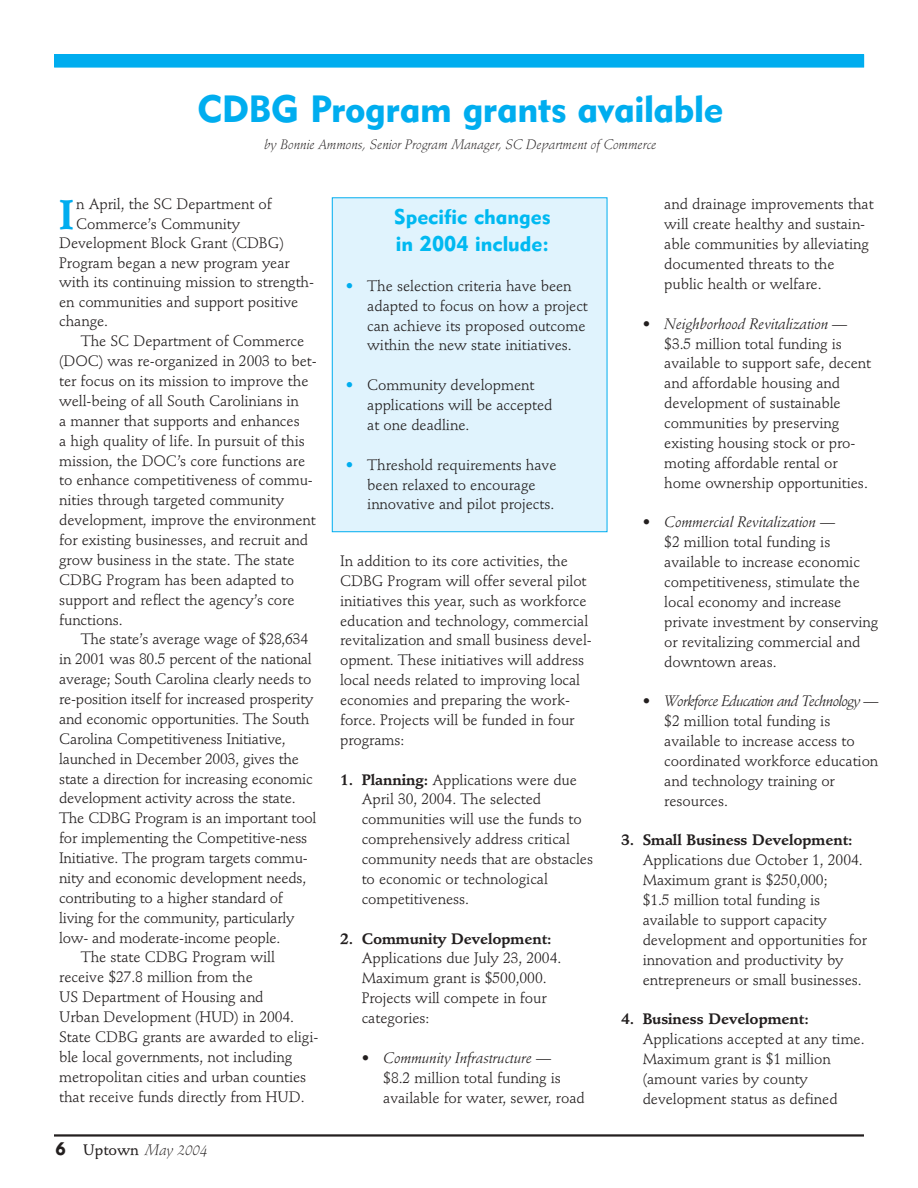
<style>
.page{position:relative;width:918px;height:1188px;background:#fff}
.page>*{position:absolute;margin:0;border:0;box-sizing:border-box;transform-origin:0 0}
.t1{font:700 40.8px "Stempel Schneidler";color:#00adef}
.t2{font:37.5px "Geometric 415 BT Black A";letter-spacing:-.01em;color:#00adef}
.t3{font:21px/27px "Geometric 415 BT Black A";color:#00b9f1}
.t4{font:15px/20px "Stempel Schneidler";letter-spacing:-.005em;color:#231f1f}
.t5{font:700 15px "Stempel Schneidler";letter-spacing:-.005em;color:#231f1f}
.t6{font:italic 300 15px "Stempel Schneidler";color:#231f1f}
.t7{font:italic 300 13.5px "Stempel Schneidler";color:#231f1f}
.s1{font-family:"Geometric 415 BT Black A";font-weight:400;font-style:normal;font-size:18px}
.s2{font-weight:500;font-style:normal}
.s3{font-family:"VAG Rounded";font-weight:100;color:#00adef}
.s4{font-weight:700}
.s5{font-style:italic}
</style>
<div class="page">
<hr style="left:54px;top:1134px;width:810px;height:3px;background:#231f1f">
<div style="left:54px;top:54px;width:810px;height:13px;background:#00adef"></div>
<div style="left:332px;top:198px;width:275px;height:334px;background:#e0f3fd"></div>
<div style="left:332px;top:197px;width:275px;height:335px;border:1px solid #00adef"></div>
<h2 class="t2" style="left:198px;top:96px;width:527px">CDBG Program grants available</h2>
<p class="t7" style="left:264px;top:139px;width:394px">by Bonnie Ammons, Senior Program Manager, SC Department of Commerce</p>
<h1 class="t1" style="left:59px;top:198px;width:16px">I</h1>
<p class="t4" style="left:76px;top:196px;width:197px">n April, the SC Department of</p>
<p class="t4" style="left:76px;top:215px;width:165px">Commerce’s Community</p>
<p class="t4" style="left:59px;top:235px;width:226px">Development Block Grant (CDBG)</p>
<p class="t4" style="left:59px;top:254px;width:232px">Program began a new program year</p>
<p class="t4" style="left:59px;top:274px;width:257px">with its continuing mission to strength-</p>
<p class="t4" style="left:59px;top:293px;width:241px">en communities and support positive</p>
<p class="t4" style="left:59px;top:313px;width:50px">change.</p>
<p class="t4" style="left:81px;top:333px;width:225px">The SC Department of Commerce</p>
<p class="t4" style="left:59px;top:353px;width:259px">(DOC) was re-organized in 2003 to bet-</p>
<p class="t4" style="left:59px;top:372px;width:251px">ter focus on its mission to improve the</p>
<p class="t4" style="left:59px;top:392px;width:241px">well-being of all South Carolinians in</p>
<p class="t4" style="left:59px;top:412px;width:242px">a manner that supports and enhances</p>
<p class="t4" style="left:59px;top:432px;width:247px">a high quality of life. In pursuit of this</p>
<p class="t4" style="left:59px;top:452px;width:248px">mission, the DOC’s core functions are</p>
<p class="t4" style="left:59px;top:472px;width:255px">to enhance competitiveness of commu-</p>
<p class="t4" style="left:59px;top:492px;width:227px">nities through targeted community</p>
<p class="t4" style="left:59px;top:512px;width:258px">development, improve the environment</p>
<p class="t4" style="left:59px;top:531px;width:250px">for existing businesses, and recruit and</p>
<p class="t4" style="left:59px;top:551px;width:237px">grow business in the state. The state</p>
<p class="t4" style="left:59px;top:571px;width:237px">CDBG Program has been adapted to</p>
<p class="t4" style="left:59px;top:591px;width:237px">support and reflect the agency’s core</p>
<p class="t4" style="left:59px;top:611px;width:65px">functions.</p>
<p class="t4" style="left:81px;top:631px;width:229px">The state’s average wage of $28,634</p>
<p class="t4" style="left:59px;top:651px;width:254px">in 2001 was 80.5 percent of the national</p>
<p class="t4" style="left:59px;top:671px;width:254px">average; South Carolina clearly needs to</p>
<p class="t4" style="left:59px;top:690px;width:256px">re-position itself for increased prosperity</p>
<p class="t4" style="left:59px;top:710px;width:252px">and economic opportunities. The South</p>
<p class="t4" style="left:59px;top:730px;width:228px">Carolina Competitiveness Initiative,</p>
<p class="t4" style="left:59px;top:750px;width:241px">launched in December 2003, gives the</p>
<p class="t4" style="left:59px;top:770px;width:255px">state a direction for increasing economic</p>
<p class="t4" style="left:59px;top:790px;width:238px">development activity across the state.</p>
<p class="t4" style="left:59px;top:810px;width:259px">The CDBG Program is an important tool</p>
<p class="t4" style="left:59px;top:830px;width:250px">for implementing the Competitive-ness</p>
<p class="t4" style="left:59px;top:849px;width:250px">Initiative. The program targets commu-</p>
<p class="t4" style="left:59px;top:869px;width:249px">nity and economic development needs,</p>
<p class="t4" style="left:59px;top:889px;width:225px">contributing to a higher standard of</p>
<p class="t4" style="left:59px;top:909px;width:237px">living for the community, particularly</p>
<p class="t4" style="left:59px;top:929px;width:223px">low- and moderate-income people.</p>
<p class="t4" style="left:81px;top:949px;width:196px">The state CDBG Program will</p>
<p class="t4" style="left:59px;top:969px;width:195px">receive $27.8 million from the</p>
<p class="t4" style="left:59px;top:989px;width:206px">US Department of Housing and</p>
<p class="t4" style="left:59px;top:1008px;width:236px">Urban Development (HUD) in 2004.</p>
<p class="t4" style="left:59px;top:1028px;width:261px">State CDBG grants are awarded to eligi-</p>
<p class="t4" style="left:59px;top:1048px;width:235px">ble local governments, not including</p>
<p class="t4" style="left:59px;top:1068px;width:249px">metropolitan cities and urban counties</p>
<p class="t4" style="left:59px;top:1088px;width:247px">that receive funds directly from HUD.</p>
<p class="t6" style="left:56px;top:1144px;width:154px"><span class="s1">6</span> <span class="s2">Uptown</span> May 2004</p>
<h3 class="t3" style="left:394px;top:205px;width:158px">Specific changes in 2004 include:</h3>
<p class="t4" style="left:367px;top:277px;width:222px;text-indent:-22px"><span class="s3">•</span> The selection criteria have been adapted to focus on how a project can achieve its proposed outcome within the new state initiatives.</p>
<p class="t4" style="left:367px;top:377px;width:187px;text-indent:-22px"><span class="s3">•</span> Community development applications will be accepted at one deadline.</p>
<p class="t4" style="left:367px;top:456px;width:191px;text-indent:-22px"><span class="s3">•</span> Threshold requirements have been relaxed to encourage innovative and pilot projects.</p>
<p class="t4" style="left:340px;top:552px;width:253px">In addition to its core activities, the CDBG Program will offer several pilot initiatives this year, such as workforce education and technology, commercial revitalization and small business devel&shy;opment. These initiatives will address local needs related to improving local economies and preparing the work&shy;force. Projects will be funded in four programs:</p>
<p class="t4" style="left:362px;top:771px;width:233px;text-indent:-22px"><span class="s4">1. Planning:</span> Applications were due<br>April 30, 2004. The selected communities will use the funds to comprehensively address critical community needs that are obstacles to economic or technological competitiveness.</p>
<p class="t5" style="left:340px;top:932px;width:213px">2. Community Development:</p>
<p class="t4" style="left:362px;top:950px;width:201px">Applications due July 23, 2004.<br>Maximum grant is $500,000.<br>Projects will compete in four categories:</p>
<p class="t4" style="left:383px;top:1049px;width:203px;text-indent:-22px">• <span class="s5">Community Infrastructure —<br></span>$8.2 million total funding is available for water, sewer, road</p>
<p class="t4" style="left:664px;top:196px;width:211px">and drainage improvements that will create healthy and sustain&shy;able communities by alleviating documented threats to the public health or welfare.</p>
<p class="t4" style="left:664px;top:315px;width:208px;text-indent:-22px">• <span class="s5">Neighborhood Revitalization — </span>$3.5 million total funding is available to support safe, decent and affordable housing and development of sustainable communities by preserving existing housing stock or pro&shy;moting affordable rental or home ownership opportunities.</p>
<p class="t4" style="left:664px;top:514px;width:216px;text-indent:-22px">• <span class="s5">Commercial Revitalization —<br></span>$2 million total funding is available to increase economic competitiveness, stimulate the local economy and increase private investment by conserving or revitalizing commercial and downtown areas.</p>
<p class="t4" style="left:664px;top:693px;width:216px;text-indent:-22px">• <span class="s5">Workforce Education and Technology — </span>$2 million total funding is available to increase access to coordinated workforce education and technology training or resources.</p>
<p class="t5" style="left:621px;top:834px;width:233px">3. Small Business Development:</p>
<p class="t4" style="left:643px;top:852px;width:226px">Applications due October 1, 2004.<br>Maximum grant is $250,000;<br>$1.5 million total funding is available to support capacity development and opportunities for innovation and productivity by entrepreneurs or small businesses.</p>
<p class="t5" style="left:621px;top:1013px;width:189px">4. Business Development:</p>
<p class="t4" style="left:643px;top:1031px;width:223px">Applications accepted at any time.<br>Maximum grant is $1 million (amount varies by county development status as defined</p>
</div>
